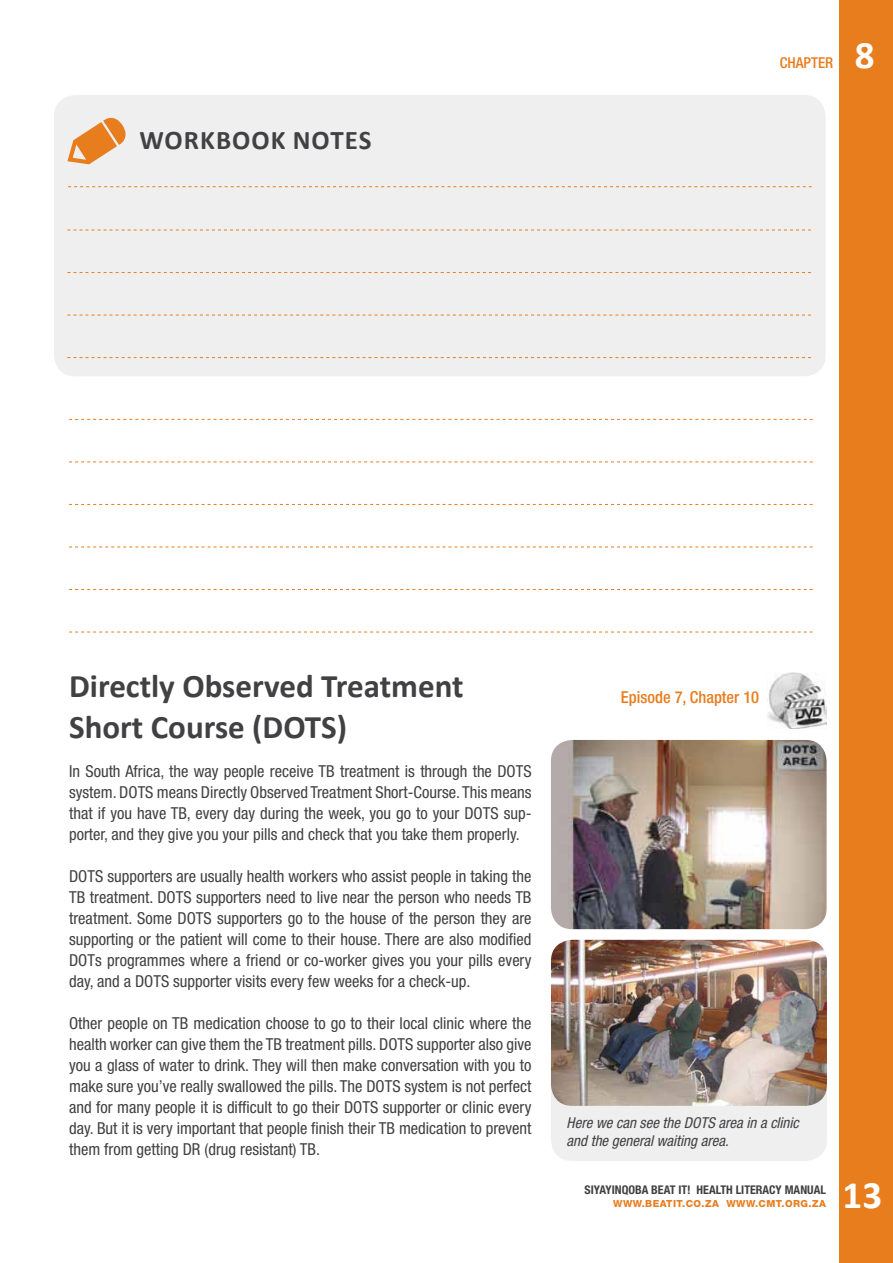
<style>
.page{position:relative;width:893px;height:1263px;background:#fff}
.page>*{position:absolute;margin:0;border:0;box-sizing:border-box;transform-origin:0 0}
.t1{font:700 39px "Calibri";color:#fff}
.t2{font:700 33px/40.5px "Calibri";color:#414042}
.t3{font:700 27px "Calibri";letter-spacing:.04em;color:#414042}
.t4{font:condensed 16.5px/21px "Helvetica Neue";color:#414042;text-align:justify}
.t5{font:500 condensed 16.5px "Helvetica Neue";color:#e87d1e}
.t6{font:italic condensed 15px/18px "Helvetica Neue";color:#414042}
.t7{font:500 condensed 15px "Helvetica Neue";color:#e87d1e}
.t8{font:700 condensed 12px "Helvetica Neue";color:#414042}
.t9{font:800 9.75px "Helvetica Neue";letter-spacing:.045em;color:#e87d1e}
</style>
<div class="page">
<div style="left:839px;top:0;width:54px;height:1263px;background:#e87d1e"></div>
<div style="left:54px;top:95px;width:772px;height:281px;background:#efeff0;border-radius:21px"></div>
<div style="left:551px;top:1062px;width:276px;height:99px;background:#efeff0;border-radius:21px"></div>
<img style="left:767px;top:673px;width:60px;height:55px">
<img style="left:551px;top:940px;width:276px;height:166px">
<img style="left:551px;top:740px;width:276px;height:189px">
<svg style="left:69px;top:419px;width:744px;height:1px"></svg>
<svg style="left:69px;top:461px;width:744px;height:1px"></svg>
<svg style="left:69px;top:504px;width:744px;height:1px"></svg>
<svg style="left:69px;top:547px;width:744px;height:1px"></svg>
<svg style="left:69px;top:589px;width:744px;height:1px"></svg>
<svg style="left:69px;top:632px;width:744px;height:1px"></svg>
<svg style="left:67px;top:117px;width:59px;height:48px"></svg>
<svg style="left:68px;top:186px;width:744px;height:1px"></svg>
<svg style="left:67px;top:230px;width:744px;height:1px"></svg>
<svg style="left:67px;top:272px;width:744px;height:1px"></svg>
<svg style="left:67px;top:315px;width:744px;height:1px"></svg>
<svg style="left:67px;top:357px;width:744px;height:1px"></svg>
<h3 class="t3" style="left:139px;top:123px;width:234px">WORKBOOK NOTES</h3>
<p class="t7" style="left:780px;top:54px;width:55px">CHAPTER</p>
<h1 class="t1" style="left:855px;top:30px;width:21px">8</h1>
<h2 class="t2" style="left:69px;top:664px;width:396px">Directly Observed Treatment<br>Short Course (DOTS)</h2>
<p class="t4" style="left:69px;top:760px;width:464px">In South Africa, the way people receive TB treatment is through the DOTS system. DOTS means Directly Observed Treatment Short-Course. This means that if you have TB, every day during the week, you go to your DOTS sup&shy;porter, and they give you your pills and check that you take them properly.</p>
<p class="t4" style="left:69px;top:865px;width:464px">DOTS supporters are usually health workers who assist people in taking the TB treatment. DOTS supporters need to live near the person who needs TB treatment. Some DOTS supporters go to the house of the person they are supporting or the patient will come to their house. There are also modified DOTs programmes where a friend or co-worker gives you your pills every day, and a DOTS supporter visits every few weeks for a check-up.</p>
<p class="t4" style="left:69px;top:1012px;width:464px">Other people on TB medication choose to go to their local clinic where the health worker can give them the TB treatment pills. DOTS supporter also give you a glass of water to drink. They will then make conversation with you to make sure you’ve really swallowed the pills. The DOTS system is not perfect and for many people it is difficult to go their DOTS supporter or clinic every day. But it is very important that people finish their TB medication to prevent them from getting DR (drug resistant) TB.</p>
<p class="t5" style="left:621px;top:687px;width:140px">Episode 7, Chapter 10</p>
<p class="t6" style="left:567px;top:1114px;width:234px">Here we can see the DOTS area in a clinic and the general waiting area.</p>
<p class="t8" style="left:585px;top:1182px;width:243px">SIYAYINQOBA BEAT IT! HEALTH LITERACY MANUAL</p>
<p class="t9" style="left:613px;top:1198px;width:214px">WWW.BEATIT.CO.ZA WWW.CMT.ORG.ZA</p>
<h1 class="t1" style="left:843px;top:1171px;width:41px">13</h1>
</div>
